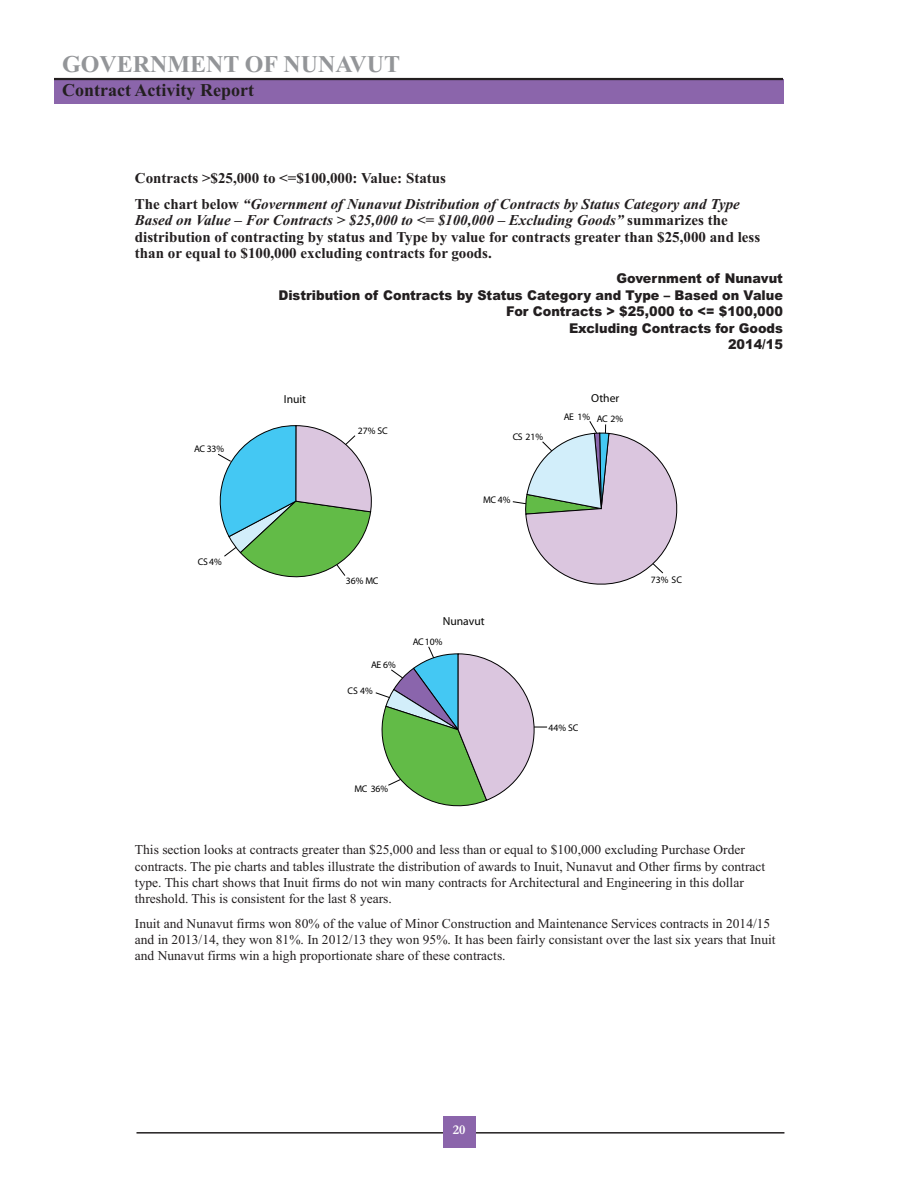
<style>
.page{position:relative;width:918px;height:1188px;background:#fff}
.page>*{position:absolute;margin:0;border:0;box-sizing:border-box;transform-origin:0 0}
.t1{font:700 24px "Times New Roman";color:#939598}
.t2{font:700 18px "Times New Roman";color:#231f20}
.t3{font:700 15px/16.5px "Times New Roman";color:#231f20}
.t4{font:italic 700 15px/25.2px "Times New Roman";color:#231f20}
.t5{font:13.5px/16.2px "Times New Roman";color:#231f20}
.t6{font:900 13.5px/16.5px "Arial";color:#231f20;text-align:right;scale:.95 1}
.t7{font:700 13.5px "Garamond";color:#fff}
.t8{font:11.7px "Myriad Pro";color:#050504}
.t9{font:9.75px "Myriad Pro";color:#000}
.s1{font-style:normal}
.s2{font-style:italic}
</style>
<div class="page">
<div style="left:54px;top:79px;width:729px;height:25px;background:#8b65ab"></div>
<hr style="left:54px;top:78px;width:729px;height:2px;background:#231f20">
<hr style="left:136px;top:1132px;width:648px;height:2px;background:#231f20">
<div style="left:443px;top:1116px;width:33px;height:31px;background:#8b65ab"></div>
<svg style="left:218px;top:425px;width:154px;height:153px"></svg>
<svg style="left:512px;top:421px;width:166px;height:164px"></svg>
<svg style="left:375px;top:646px;width:172px;height:161px"></svg>
<h1 class="t1" style="left:62px;top:49px;width:340px">GOVERNMENT OF NUNAVUT</h1>
<h2 class="t2" style="left:62px;top:79px;width:193px">Contract Activity Report</h2>
<p class="t4" style="left:135px;top:166px;width:606px"><span class="s1">Contracts &gt;$25,000 to &lt;=$100,000: Value: Status<br>The chart below</span> “Government of Nunavut Distribution of Contracts by Status Category and Type</p>
<p class="t3" style="left:135px;top:212px;width:627px"><span class="s2">Based on Value – For Contracts &gt; $25,000 to &lt;= $100,000 – Excluding Goods”</span> summarizes the distribution of contracting by status and Type by value for contracts greater than $25,000 and less than or equal to $100,000 excluding contracts for goods.</p>
<p class="t6" style="left:278px;top:270px;width:533px">Government of Nunavut<br>Distribution of Contracts by Status Category and Type – Based on Value For Contracts &gt; $25,000 to &lt;= $100,000<br>Excluding Contracts for Goods<br>2014/15</p>
<p class="t9" style="left:194px;top:445px;width:32px">AC 33%</p>
<p class="t9" style="left:198px;top:558px;width:25px">CS 4%</p>
<p class="t8" style="left:284px;top:394px;width:24px">Inuit</p>
<p class="t9" style="left:358px;top:427px;width:31px">27% SC</p>
<p class="t9" style="left:513px;top:433px;width:32px">CS 21%</p>
<p class="t8" style="left:591px;top:394px;width:30px">Other</p>
<p class="t9" style="left:564px;top:414px;width:61px">AE 1% AC 2%</p>
<p class="t9" style="left:483px;top:497px;width:29px">MC 4%</p>
<p class="t9" style="left:346px;top:577px;width:34px">36% MC</p>
<p class="t9" style="left:371px;top:661px;width:26px">AE 6%</p>
<p class="t9" style="left:348px;top:687px;width:27px">CS 4%</p>
<p class="t8" style="left:443px;top:616px;width:43px">Nunavut</p>
<p class="t9" style="left:413px;top:638px;width:31px">AC 10%</p>
<p class="t9" style="left:354px;top:785px;width:35px">MC 36%</p>
<p class="t9" style="left:548px;top:724px;width:32px">44% SC</p>
<p class="t9" style="left:651px;top:576px;width:33px">73% SC</p>
<p class="t5" style="left:135px;top:842px;width:632px">This section looks at contracts greater than $25,000 and less than or equal to $100,000 excluding Purchase Order contracts. The pie charts and tables illustrate the distribution of awards to Inuit, Nunavut and Other firms by contract type. This chart shows that Inuit firms do not win many contracts for Architectural and Engineering in this dollar threshold. This is consistent for the last 8 years.</p>
<p class="t5" style="left:135px;top:915px;width:642px">Inuit and Nunavut firms won 80% of the value of Minor Construction and Maintenance Services contracts in 2014/15 and in 2013/14, they won 81%. In 2012/13 they won 95%. It has been fairly consistant over the last six years that Inuit and Nunavut firms win a high proportionate share of these contracts.</p>
<p class="t7" style="left:453px;top:1122px;width:14px">20</p>
</div>
